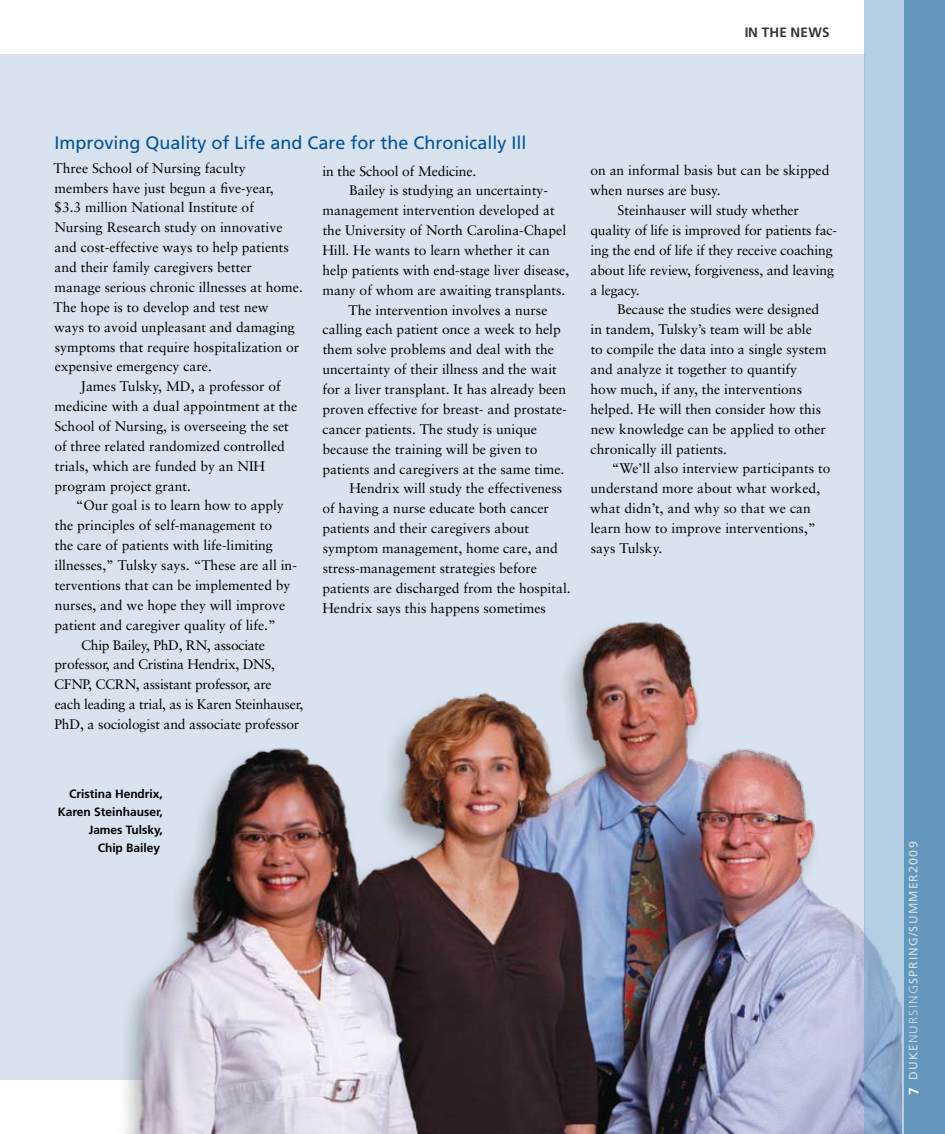
<style>
.page{position:relative;width:945px;height:1134px;background:#fff}
.page>*{position:absolute;margin:0;border:0;box-sizing:border-box;transform-origin:0 0}
.t1{font:18px "Frutiger";color:#00539b}
.t2{font:13.8px "Sabon";color:#000}
.t3{font:13.8px "Sabon";letter-spacing:-.02em;color:#000}
.t4{font:700 13.5px "Frutiger";letter-spacing:.015em;color:#000}
.t5{font:700 13.5px "Frutiger";color:#fff}
.t6{font:700 12px/18px "Frutiger";color:#000;text-align:right}
.t7{font:12px "Frutiger";letter-spacing:.1em;color:#fff}
.s1{color:#fff}
.s2{font-weight:300}
</style>
<div class="page">
<div style="left:0;top:54px;width:864px;height:1026px;background:#d8e3ef"></div>
<img style="left:125px;top:621px;width:739px;height:513px">
<svg style="left:864px;top:0;width:40px;height:1134px;background:#adc8df"></svg>
<div style="left:904px;top:0;width:41px;height:1134px;background:#6597bc"></div>
<p class="t4" style="left:744px;top:25px;width:93px">in the newS<span class="s1">s</span></p>
<h1 class="t1" style="left:54px;top:132px;width:474px">Improving Quality of Life and Care for the Chronically Ill</h1>
<p class="t2" style="left:54px;top:160px;width:193px">Three School of Nursing faculty</p>
<p class="t2" style="left:55px;top:180px;width:220px">members have just begun a five-year,</p>
<p class="t2" style="left:54px;top:199px;width:201px">$3.3 million National Institute of</p>
<p class="t2" style="left:54px;top:219px;width:230px">Nursing Research study on innovative</p>
<p class="t2" style="left:55px;top:239px;width:236px">and cost-effective ways to help patients</p>
<p class="t2" style="left:55px;top:259px;width:199px">and their family caregivers better</p>
<p class="t2" style="left:55px;top:279px;width:250px">manage serious chronic illnesses at home.</p>
<p class="t2" style="left:54px;top:299px;width:217px">The hope is to develop and test new</p>
<p class="t2" style="left:54px;top:319px;width:242px">ways to avoid unpleasant and damaging</p>
<p class="t2" style="left:55px;top:339px;width:246px">symptoms that require hospitalization or</p>
<p class="t2" style="left:55px;top:358px;width:159px">expensive emergency care.</p>
<p class="t2" style="left:81px;top:378px;width:202px">James Tulsky, MD, a professor of</p>
<p class="t2" style="left:55px;top:398px;width:244px">medicine with a dual appointment at the</p>
<p class="t2" style="left:55px;top:418px;width:236px">School of Nursing, is overseeing the set</p>
<p class="t2" style="left:54px;top:438px;width:232px">of three related randomized controlled</p>
<p class="t2" style="left:55px;top:458px;width:212px">trials, which are funded by an NIH</p>
<p class="t2" style="left:55px;top:478px;width:138px">program project grant.</p>
<p class="t2" style="left:76px;top:497px;width:210px">“Our goal is to learn how to apply</p>
<p class="t2" style="left:55px;top:517px;width:219px">the principles of self-management to</p>
<p class="t2" style="left:55px;top:537px;width:220px">the care of patients with life-limiting</p>
<p class="t2" style="left:55px;top:557px;width:244px">illnesses,” Tulsky says. “These are all in-</p>
<p class="t2" style="left:55px;top:577px;width:237px">terventions that can be implemented by</p>
<p class="t2" style="left:55px;top:597px;width:232px">nurses, and we hope they will improve</p>
<p class="t2" style="left:55px;top:617px;width:223px">patient and caregiver quality of life.”</p>
<p class="t3" style="left:81px;top:637px;width:185px">Chip Bailey, PhD, RN, associate</p>
<p class="t3" style="left:55px;top:656px;width:222px">professor, and Cristina Hendrix, DNS,</p>
<p class="t3" style="left:54px;top:676px;width:219px">CFNP, CCRN, assistant professor, are</p>
<p class="t3" style="left:55px;top:696px;width:250px">each leading a trial, as is Karen Steinhauser,</p>
<p class="t2" style="left:54px;top:716px;width:246px">PhD, a sociologist and associate professor</p>
<p class="t2" style="left:323px;top:162px;width:155px">in the School of Medicine.</p>
<p class="t2" style="left:349px;top:182px;width:200px">Bailey is studying an uncertainty-</p>
<p class="t2" style="left:323px;top:202px;width:234px">management intervention developed at</p>
<p class="t2" style="left:323px;top:222px;width:245px">the University of North Carolina-Chapel</p>
<p class="t2" style="left:322px;top:242px;width:229px">Hill. He wants to learn whether it can</p>
<p class="t2" style="left:323px;top:262px;width:248px">help patients with end-stage liver disease,</p>
<p class="t2" style="left:323px;top:282px;width:244px">many of whom are awaiting transplants.</p>
<p class="t2" style="left:349px;top:302px;width:200px">The intervention involves a nurse</p>
<p class="t2" style="left:323px;top:321px;width:240px">calling each patient once a week to help</p>
<p class="t2" style="left:323px;top:341px;width:233px">them solve problems and deal with the</p>
<p class="t2" style="left:323px;top:361px;width:236px">uncertainty of their illness and the wait</p>
<p class="t2" style="left:323px;top:381px;width:245px">for a liver transplant. It has already been</p>
<p class="t2" style="left:323px;top:401px;width:246px">proven effective for breast- and prostate-</p>
<p class="t2" style="left:323px;top:421px;width:216px">cancer patients. The study is unique</p>
<p class="t2" style="left:323px;top:441px;width:217px">because the training will be given to</p>
<p class="t2" style="left:322px;top:461px;width:244px">patients and caregivers at the same time.</p>
<p class="t2" style="left:349px;top:480px;width:214px">Hendrix will study the effectiveness</p>
<p class="t2" style="left:322px;top:500px;width:228px">of having a nurse educate both cancer</p>
<p class="t2" style="left:322px;top:520px;width:208px">patients and their caregivers about</p>
<p class="t2" style="left:323px;top:540px;width:237px">symptom management, home care, and</p>
<p class="t2" style="left:323px;top:560px;width:216px">stress-management strategies before</p>
<p class="t2" style="left:322px;top:580px;width:250px">patients are discharged from the hospital.</p>
<p class="t2" style="left:322px;top:600px;width:225px">Hendrix says this happens sometimes</p>
<p class="t2" style="left:590px;top:162px;width:241px">on an informal basis but can be skipped</p>
<p class="t2" style="left:590px;top:182px;width:132px">when nurses are busy.</p>
<p class="t2" style="left:618px;top:202px;width:183px">Steinhauser will study whether</p>
<p class="t2" style="left:590px;top:222px;width:248px">quality of life is improved for patients fac-</p>
<p class="t2" style="left:591px;top:242px;width:244px">ing the end of life if they receive coaching</p>
<p class="t2" style="left:591px;top:262px;width:245px">about life review, forgiveness, and leaving</p>
<p class="t2" style="left:591px;top:282px;width:51px">a legacy.</p>
<p class="t2" style="left:617px;top:301px;width:203px">Because the studies were designed</p>
<p class="t2" style="left:591px;top:321px;width:223px">in tandem, Tulsky’s team will be able</p>
<p class="t2" style="left:591px;top:341px;width:237px">to compile the data into a single system</p>
<p class="t2" style="left:591px;top:361px;width:208px">and analyze it together to quantify</p>
<p class="t2" style="left:591px;top:381px;width:213px">how much, if any, the interventions</p>
<p class="t2" style="left:591px;top:401px;width:232px">helped. He will then consider how this</p>
<p class="t2" style="left:591px;top:421px;width:237px">new knowledge can be applied to other</p>
<p class="t2" style="left:591px;top:440px;width:138px">chronically ill patients.</p>
<p class="t2" style="left:612px;top:460px;width:220px">“We’ll also interview participants to</p>
<p class="t2" style="left:590px;top:480px;width:231px">understand more about what worked,</p>
<p class="t2" style="left:590px;top:500px;width:222px">what didn’t, and why so that we can</p>
<p class="t2" style="left:591px;top:520px;width:227px">learn how to improve interventions,”</p>
<p class="t2" style="left:591px;top:540px;width:73px">says Tulsky.</p>
<p class="t6" style="left:58px;top:785px;width:106px">Cristina Hendrix,<br>Karen Steinhauser,<br>James Tulsky,<br>Chip Bailey</p>
<p class="t7" style="left:906px;top:1080px;width:240px;rotate:-90deg">DUKE<span class="s2">NURSING</span>SPRING/SUMMER2009</p>
<p class="t5" style="left:906px;top:1095px;width:9px;rotate:-90deg">7</p>
</div>
